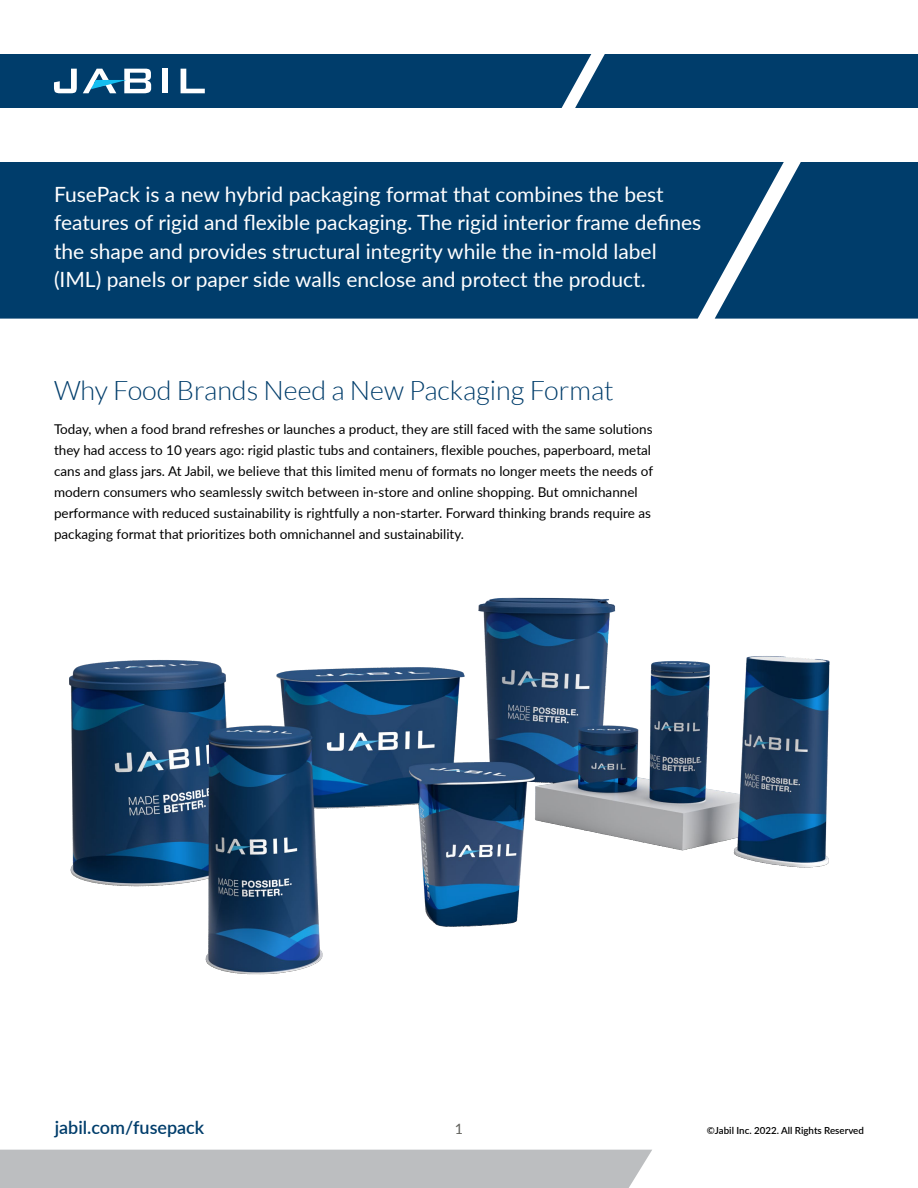
<style>
.page{position:relative;width:918px;height:1188px;background:#fff}
.page>*{position:absolute;margin:0;border:0;box-sizing:border-box;transform-origin:0 0}
.t1{font:300 27px "Lato";color:#003d6b}
.t2{font:21px/28.5px "Lato";color:#fff}
.t3{font:600 18px "Lato";color:#003d6b}
.t4{font:14.25px "Lato";color:#60605b}
.t5{font:13.5px/21px "Lato";color:#000}
.t6{font:600 9.75px "Lato";color:#000}
</style>
<div class="page">
<div style="left:0;top:1150px;width:652px;height:38px;background:#bcbec0"></div>
<div style="left:0;top:54px;width:918px;height:54px;background:#003d6b"></div>
<img style="left:69px;top:597px;width:761px;height:378px">
<div style="left:0;top:162px;width:715px;height:157px;background:#003d6b"></div>
<svg style="left:715px;top:162px;width:203px;height:157px;background:#144c76"></svg>
<p class="t2" style="left:54px;top:179px;width:649px">FusePack is a new hybrid packaging format that combines the best features of rigid and flexible packaging. The rigid interior frame defines the shape and provides structural integrity while the in-mold label (IML) panels or paper side walls enclose and protect the product.</p>
<h1 class="t1" style="left:54px;top:376px;width:561px">Why Food Brands Need a New Packaging Format</h1>
<p class="t5" style="left:54px;top:418px;width:601px">Today, when a food brand refreshes or launches a product, they are still faced with the same solutions they had access to 10 years ago: rigid plastic tubs and containers, flexible pouches, paperboard, metal cans and glass jars. At Jabil, we believe that this limited menu of formats no longer meets the needs of modern consumers who seamlessly switch between in-store and online shopping. But omnichannel performance with reduced sustainability is rightfully a non-starter. Forward thinking brands require as packaging format that prioritizes both omnichannel and sustainability.</p>
<h3 class="t3" style="left:55px;top:1114px;width:151px">jabil.com/fusepack</h3>
<p class="t4" style="left:455px;top:1119px;width:10px">1</p>
<p class="t6" style="left:707px;top:1123px;width:159px">©Jabil Inc. 2022. All Rights Reserved</p>
</div>
